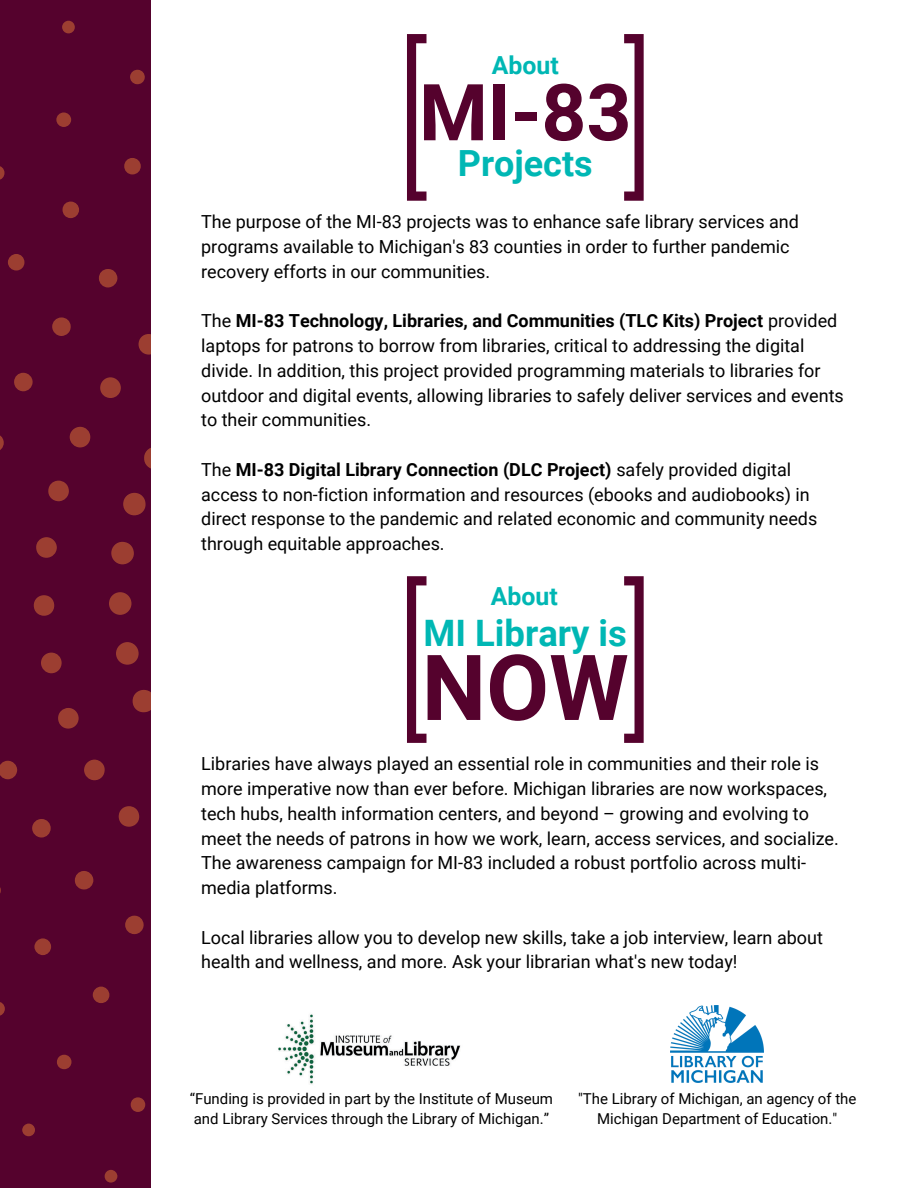
<style>
.page{position:relative;width:918px;height:1188px;background:#fff}
.page>*{position:absolute;margin:0;border:0;box-sizing:border-box;transform-origin:0 0}
.t1{font:700 91.2px "Roboto";color:#55022d}
.t2{font:700 78.6px "Roboto";color:#55022d}
.t3{font:700 36.45px "Roboto";color:#00b7b4}
.t4{font:700 36px "Roboto";color:#00b7b4}
.t5{font:700 24.9px "Roboto";color:#00b7b4}
.t6{font:18px/24.8px "Roboto";color:#000}
.t7{font:15px/20.2px "Roboto";color:#000}
.s1{font-weight:700}
</style>
<div class="page">
<div style="left:0;top:0;width:150px;height:1188px;background:#55022d"></div>
<div style="left:111px;top:542px;width:23px;height:23px;background:#9c3e31;border-radius:50%"></div>
<div style="left:116px;top:642px;width:23px;height:23px;background:#9c3e31;border-radius:50%"></div>
<svg style="left:109px;top:592px;width:23px;height:23px"></svg>
<div style="left:123px;top:493px;width:23px;height:22px;background:#9c3e31;border-radius:50%"></div>
<svg style="left:144px;top:447px;width:7px;height:23px"></svg>
<svg style="left:133px;top:690px;width:18px;height:23px"></svg>
<div style="left:41px;top:653px;width:21px;height:20px;background:#9c3e31;border-radius:50%"></div>
<div style="left:100px;top:377px;width:21px;height:21px;background:#9c3e31;border-radius:50%"></div>
<div style="left:118px;top:806px;width:21px;height:21px;background:#9c3e31;border-radius:50%"></div>
<div style="left:70px;top:427px;width:20px;height:21px;background:#9c3e31;border-radius:50%"></div>
<div style="left:36px;top:537px;width:21px;height:21px;background:#9c3e31;border-radius:50%"></div>
<div style="left:48px;top:480px;width:21px;height:21px;background:#9c3e31;border-radius:50%"></div>
<div style="left:84px;top:760px;width:21px;height:20px;background:#9c3e31;border-radius:50%"></div>
<svg style="left:138px;top:334px;width:13px;height:21px"></svg>
<div style="left:34px;top:595px;width:20px;height:21px;background:#9c3e31;border-radius:50%"></div>
<div style="left:58px;top:708px;width:21px;height:21px;background:#9c3e31;border-radius:50%"></div>
<svg style="left:75px;top:871px;width:19px;height:19px"></svg>
<svg style="left:32px;top:819px;width:19px;height:19px"></svg>
<svg style="left:0;top:435px;width:4px;height:15px"></svg>
<div style="left:14px;top:373px;width:19px;height:18px;background:#9c3e31;border-radius:50%"></div>
<svg style="left:0;top:761px;width:17px;height:19px"></svg>
<svg style="left:52px;top:317px;width:19px;height:19px"></svg>
<div style="left:99px;top:269px;width:18px;height:19px;background:#9c3e31;border-radius:50%"></div>
<svg style="left:125px;top:915px;width:19px;height:19px"></svg>
<div style="left:34px;top:938px;width:17px;height:17px;background:#9c3e31;border-radius:50%"></div>
<div style="left:93px;top:987px;width:16px;height:16px;background:#9c3e31;border-radius:50%"></div>
<div style="left:124px;top:158px;width:17px;height:16px;background:#9c3e31;border-radius:50%"></div>
<div style="left:62px;top:201px;width:17px;height:17px;background:#9c3e31;border-radius:50%"></div>
<div style="left:8px;top:254px;width:17px;height:17px;background:#9c3e31;border-radius:50%"></div>
<svg style="left:0;top:1002px;width:5px;height:14px"></svg>
<svg style="left:130px;top:69px;width:15px;height:16px"></svg>
<svg style="left:0;top:166px;width:5px;height:14px"></svg>
<svg style="left:56px;top:112px;width:15px;height:15px"></svg>
<div style="left:57px;top:1055px;width:15px;height:14px;background:#9c3e31;border-radius:50%"></div>
<div style="left:131px;top:1097px;width:14px;height:15px;background:#9c3e31;border-radius:50%"></div>
<div style="left:22px;top:1124px;width:13px;height:12px;background:#9c3e31;border-radius:50%"></div>
<svg style="left:105px;top:1170px;width:13px;height:13px"></svg>
<svg style="left:62px;top:21px;width:13px;height:13px"></svg>
<svg style="left:407px;top:576px;width:19px;height:167px"></svg>
<svg style="left:624px;top:576px;width:20px;height:167px"></svg>
<svg style="left:407px;top:34px;width:19px;height:167px"></svg>
<svg style="left:624px;top:34px;width:20px;height:167px"></svg>
<img style="left:670px;top:1006px;width:94px;height:76px">
<img style="left:278px;top:1014px;width:183px;height:70px">
<p class="t5" style="left:492px;top:51px;width:69px">About</p>
<p class="t2" style="left:419px;top:67px;width:214px">MI-83</p>
<p class="t4" style="left:458px;top:142px;width:136px">Projects</p>
<p class="t6" style="left:201px;top:210px;width:599px">The purpose of the MI-83 projects was to enhance safe library services and programs available to Michigan's 83 counties in order to further pandemic recovery efforts in our communities.</p>
<p class="t6" style="left:201px;top:309px;width:644px">The <span class="s1">MI-83 Technology, Libraries, and Communities (TLC Kits) Project</span> provided laptops for patrons to borrow from libraries, critical to addressing the digital divide. In addition, this project provided programming materials to libraries for outdoor and digital events, allowing libraries to safely deliver services and events to their communities.</p>
<p class="t6" style="left:201px;top:457px;width:618px">The <span class="s1">MI-83 Digital Library Connection (DLC Project)</span> safely provided digital access to non-fiction information and resources (ebooks and audiobooks) in direct response to the pandemic and related economic and community needs through equitable approaches.</p>
<p class="t5" style="left:491px;top:582px;width:69px">About</p>
<p class="t3" style="left:424px;top:612px;width:205px">MI Library is</p>
<p class="t1" style="left:422px;top:635px;width:209px">NOW</p>
<p class="t6" style="left:201px;top:752px;width:639px">Libraries have always played an essential role in communities and their role is more imperative now than ever before. Michigan libraries are now workspaces, tech hubs, health information centers, and beyond – growing and evolving to meet the needs of patrons in how we work, learn, access services, and socialize.<br>The awareness campaign for MI-83 included a robust portfolio across multi&shy;media platforms.</p>
<p class="t6" style="left:201px;top:925px;width:623px">Local libraries allow you to develop new skills, take a job interview, learn about health and wellness, and more. Ask your librarian what's new today!</p>
<p class="t7" style="left:190px;top:1089px;width:365px">“Funding is provided in part by the Institute of Museum and Library Services through the Library of Michigan.”</p>
<p class="t7" style="left:578px;top:1089px;width:280px;text-align:center">"The Library of Michigan, an agency of the<br>Michigan Department of Education."</p>
</div>
